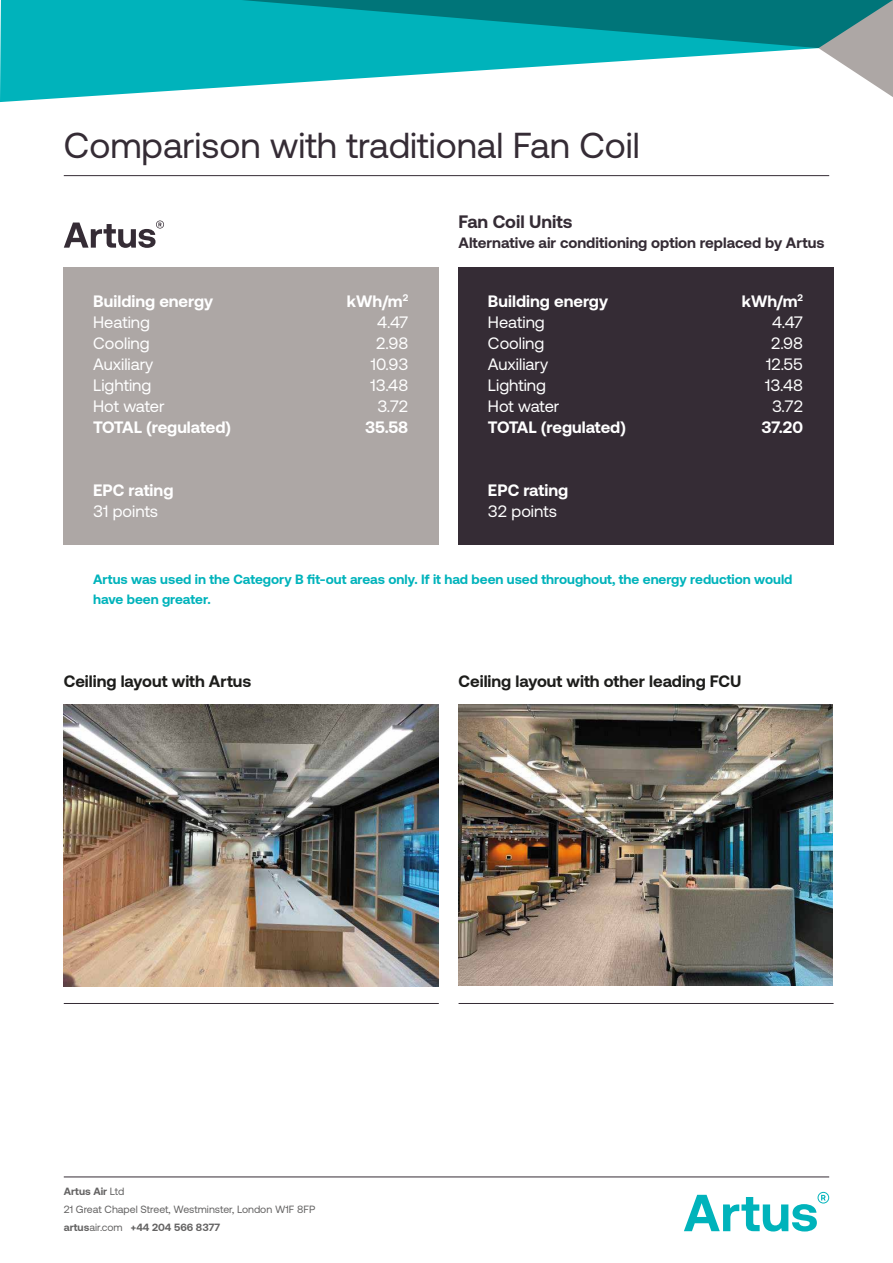
<style>
.page{position:relative;width:893px;height:1263px;background:#fff}
.page>*{position:absolute;margin:0;border:0;box-sizing:border-box;transform-origin:0 0}
.t1{font:36px "Aeonik";color:#352c35}
.t2{font:700 18px "Aeonik";color:#352c35}
.t3{font:16.5px "Aeonik";color:#fff}
.t4{font:700 16.5px "Aeonik";color:#fff}
.t5{font:700 16.5px "Aeonik";color:#1d1d1b}
.t6{font:700 15px "Aeonik";color:#352c35}
.t7{font:700 13.5px/19.5px "Aeonik";color:#00b3bb}
.t8{font:10.5px/18px "Aeonik";color:#646363}
.s1{font-weight:700}
</style>
<div class="page">
<svg style="left:0;top:0;width:893px;height:102px;fill:#00b3bb"></svg>
<svg style="left:684px;top:1192px;width:145px;height:39px"></svg>
<hr style="left:64px;top:1177px;width:765px;height:1px;background:#352c35">
<div style="left:64px;top:267px;width:375px;height:277px;background:#ada7a5"></div>
<div style="left:459px;top:267px;width:375px;height:277px;background:#352c35"></div>
<svg style="left:64px;top:220px;width:100px;height:28px"></svg>
<hr style="left:64px;top:175px;width:765px;height:1px;background:#352c35">
<hr style="left:64px;top:1003px;width:375px;height:1px;background:#352c35">
<hr style="left:459px;top:1003px;width:375px;height:1px;background:#352c35">
<img style="left:64px;top:705px;width:375px;height:281px">
<img style="left:459px;top:705px;width:373px;height:281px">
<h1 class="t1" style="left:64px;top:126px;width:578px">Comparison with traditional Fan Coil</h1>
<p class="t4" style="left:93px;top:291px;width:122px">Building energy</p>
<p class="t4" style="left:347px;top:291px;width:63px">kWh/m<sup>2</sup></p>
<p class="t3" style="left:93px;top:313px;width:58px">Heating</p>
<p class="t3" style="left:377px;top:313px;width:32px">4.47</p>
<p class="t3" style="left:93px;top:334px;width:58px">Cooling</p>
<p class="t3" style="left:376px;top:334px;width:33px">2.98</p>
<p class="t3" style="left:93px;top:355px;width:62px">Auxiliary</p>
<p class="t3" style="left:371px;top:355px;width:39px">10.93</p>
<p class="t3" style="left:93px;top:376px;width:60px">Lighting</p>
<p class="t3" style="left:370px;top:376px;width:39px">13.48</p>
<p class="t3" style="left:93px;top:397px;width:73px">Hot water</p>
<p class="t3" style="left:377px;top:397px;width:32px">3.72</p>
<p class="t4" style="left:93px;top:417px;width:139px">TOTAL (regulated)</p>
<p class="t4" style="left:365px;top:417px;width:45px">35.58</p>
<p class="t4" style="left:93px;top:480px;width:82px">EPC rating</p>
<p class="t3" style="left:93px;top:502px;width:66px">31 points</p>
<p class="t2" style="left:459px;top:211px;width:115px">Fan Coil Units</p>
<p class="t6" style="left:459px;top:234px;width:367px">Alternative air conditioning option replaced by Artus</p>
<p class="t4" style="left:488px;top:291px;width:122px">Building energy</p>
<p class="t4" style="left:742px;top:291px;width:63px">kWh/m<sup>2</sup></p>
<p class="t3" style="left:488px;top:313px;width:58px">Heating</p>
<p class="t3" style="left:772px;top:313px;width:32px">4.47</p>
<p class="t3" style="left:488px;top:334px;width:58px">Cooling</p>
<p class="t3" style="left:771px;top:334px;width:33px">2.98</p>
<p class="t3" style="left:488px;top:355px;width:62px">Auxiliary</p>
<p class="t3" style="left:766px;top:355px;width:38px">12.55</p>
<p class="t3" style="left:488px;top:376px;width:60px">Lighting</p>
<p class="t3" style="left:765px;top:376px;width:39px">13.48</p>
<p class="t3" style="left:488px;top:397px;width:73px">Hot water</p>
<p class="t3" style="left:772px;top:397px;width:32px">3.72</p>
<p class="t4" style="left:488px;top:417px;width:139px">TOTAL (regulated)</p>
<p class="t4" style="left:761px;top:417px;width:43px">37.20</p>
<p class="t4" style="left:488px;top:480px;width:82px">EPC rating</p>
<p class="t3" style="left:488px;top:502px;width:70px">32 points</p>
<p class="t7" style="left:93px;top:569px;width:701px">Artus was used in the Category B fit-out areas only. If it had been used throughout, the energy reduction would have been greater.</p>
<p class="t5" style="left:64px;top:672px;width:189px">Ceiling layout with Artus</p>
<p class="t5" style="left:459px;top:672px;width:284px">Ceiling layout with other leading FCU</p>
<p class="t8" style="left:64px;top:1183px;width:253px"><span class="s1">Artus Air</span> Ltd<br>21 Great Chapel Street, Westminster, London W1F 8FP <span class="s1">artus</span>air.com <span class="s1">+44 204 566 8377</span></p>
</div>
